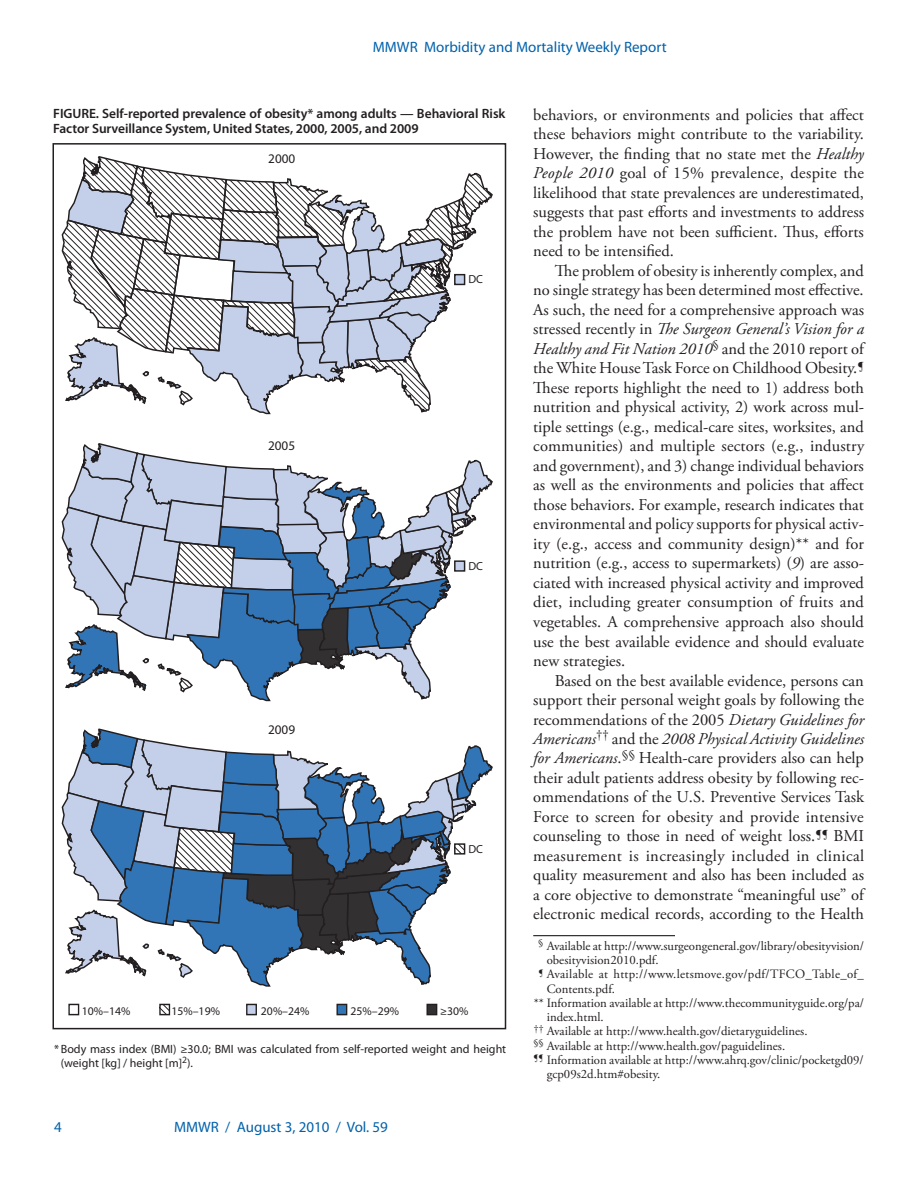
<style>
.page{position:relative;width:918px;height:1188px;background:#fff}
.page>*{position:absolute;margin:0;border:0;box-sizing:border-box;transform-origin:0 0}
.Body_Text{font:16.5px/19.5px "Adobe Garamond Pro";color:#231f20;text-align:justify}
.t1{font:15px "Myriad Pro";color:#0061ab}
.t2{font:600 13.5px/15px "Myriad Pro";letter-spacing:-.005em;color:#231f20}
.t3{font:13.2px "Myriad Pro";color:#231f20}
.Footnote_No_Rule{font:12.75px/14.2px "Adobe Garamond Pro";color:#231f20}
.Footnote_w_Rule_TE{font:12.75px/14.2px "Adobe Garamond Pro";letter-spacing:-.005em;color:#231f20}
.Footnote_No_Rule-2{font:12.75px/14.2px "Adobe Garamond Pro";letter-spacing:.025em;color:#231f20}
._8pt_Footnote_SUPPOR{font:12px/13.5px "Myriad Pro";color:#231f20}
.t4{font:11.7px "Myriad Pro";color:#231f20}
.s1{font-style:italic}
</style>
<div class="page">
<hr style="left:533px;top:935px;width:142px;height:1px;background:#231f20">
<div style="left:68px;top:1004px;width:11px;height:11px;border:1px solid #231f20"></div>
<div style="left:427px;top:1004px;width:10px;height:11px;background:#323031"></div>
<div style="left:426px;top:1004px;width:11px;height:11px;border:1px solid #231f20"></div>
<div style="left:247px;top:1004px;width:9px;height:11px;background:#c4d0e9"></div>
<div style="left:246px;top:1004px;width:11px;height:11px;border:1px solid #231f20"></div>
<svg style="left:61px;top:156px;width:432px;height:259px"></svg>
<svg style="left:161px;top:1006px;width:7px;height:7px"></svg>
<div style="left:159px;top:1004px;width:11px;height:11px;border:1px solid #231f20"></div>
<div style="left:337px;top:1004px;width:10px;height:11px;background:#3175b7"></div>
<div style="left:336px;top:1004px;width:11px;height:11px;border:1px solid #231f20"></div>
<svg style="left:61px;top:443px;width:432px;height:259px"></svg>
<svg style="left:61px;top:728px;width:432px;height:259px"></svg>
<div style="left:454px;top:843px;width:11px;height:12px;border:1px solid #231f20"></div>
<p class="t1" style="left:373px;top:38px;width:295px">MMWR Morbidity and Mortality Weekly Report</p>
<p class="t2" style="left:53px;top:106px;width:454px">FIGURE. Self-reported prevalence of obesity* among adults — Behavioral Risk<br>Factor Surveillance System, United States, 2000, 2005, and 2009</p>
<p class="t3" style="left:268px;top:151px;width:29px">2000</p>
<p class="t4" style="left:468px;top:273px;width:16px">DC</p>
<p class="t3" style="left:268px;top:438px;width:29px">2005</p>
<p class="t4" style="left:468px;top:559px;width:16px">DC</p>
<p class="t3" style="left:268px;top:722px;width:29px">2009</p>
<p class="t4" style="left:468px;top:842px;width:16px">DC</p>
<p class="t4" style="left:82px;top:1004px;width:50px">10%–14%</p>
<p class="t4" style="left:171px;top:1004px;width:50px">15%–19%</p>
<p class="t4" style="left:261px;top:1004px;width:50px">20%–24%</p>
<p class="t4" style="left:350px;top:1004px;width:50px">25%–29%</p>
<p class="t4" style="left:440px;top:1004px;width:30px">≥30%</p>
<p class="_8pt_Footnote_SUPPOR" style="left:61px;top:1042px;width:447px;text-indent:-7px">* Body mass index (BMI) ≥30.0; BMI was calculated from self-reported weight and height (weight [kg] / height [m]<sup>2</sup>).</p>
<p class="t1" style="left:54px;top:1117px;width:9px">4</p>
<p class="t1" style="left:174px;top:1117px;width:216px">MMWR / August 3, 2010 / Vol. 59</p>
<p class="Body_Text" style="left:533px;top:106px;width:332px">behaviors, or environments and policies that affect these behaviors might contribute to the variability.<br>However, the finding that no state met the <span class="s1">Healthy People 2010</span> goal of 15% prevalence, despite the likelihood that state prevalences are underestimated, suggests that past efforts and investments to address the problem have not been sufficient. Thus, efforts need to be intensified.</p>
<p class="Body_Text" style="left:533px;top:262px;width:333px;text-indent:22px">The problem of obesity is inherently complex, and no single strategy has been determined most effective.<br>As such, the need for a comprehensive approach was stressed recently in <span class="s1">The Surgeon General’s Vision for a Healthy and Fit Nation 2010</span><sup>§</sup> and the 2010 report of the White House Task Force on Childhood Obesity.<sup>¶ </sup>These reports highlight the need to 1) address both nutrition and physical activity, 2) work across mul&shy;tiple settings (e.g., medical-care sites, worksites, and communities) and multiple sectors (e.g., industry and government), and 3) change individual behaviors as well as the environments and policies that affect those behaviors. For example, research indicates that environmental and policy supports for physical activ&shy;ity (e.g., access and community design)** and for nutrition (e.g., access to supermarkets) (<span class="s1">9</span>) are asso&shy;ciated with increased physical activity and improved diet, including greater consumption of fruits and vegetables. A comprehensive approach also should use the best available evidence and should evaluate new strategies.</p>
<p class="Body_Text" style="left:533px;top:671px;width:332px;text-indent:22px">Based on the best available evidence, persons can support their personal weight goals by following the recommendations of the 2005 <span class="s1">Dietary Guidelines for Americans</span><sup>††</sup> and the <span class="s1">2008 Physical Activity Guidelines for Americans</span>.<sup>§§</sup> Health-care providers also can help their adult patients address obesity by following rec&shy;ommendations of the U.S. Preventive Services Task Force to screen for obesity and provide intensive counseling to those in need of weight loss.<sup>¶¶</sup> BMI measurement is increasingly included in clinical quality measurement and also has been included as a core objective to demonstrate “meaningful use” of electronic medical records, according to the Health</p>
<p class="Footnote_w_Rule_TE" style="left:547px;top:939px;width:319px;text-indent:-9px"><sup>§</sup> Available at http://www.surgeongeneral.gov/library/obesityvision/ obesityvision2010.pdf.</p>
<p class="Footnote_No_Rule-2" style="left:547px;top:968px;width:319px;text-indent:-8px"><sup>¶</sup> Available at http://www.letsmove.gov/pdf/TFCO_Table_of_<br>Contents.pdf.</p>
<p class="Footnote_No_Rule" style="left:547px;top:996px;width:319px;text-indent:-13px">** Information available at http://www.thecommunityguide.org/pa/ index.html.</p>
<p class="Footnote_No_Rule" style="left:534px;top:1025px;width:275px"><sup>††</sup> Available at http://www.health.gov/dietaryguidelines.</p>
<p class="Footnote_No_Rule" style="left:533px;top:1039px;width:253px"><sup>§§</sup> Available at http://www.health.gov/paguidelines.</p>
<p class="Footnote_No_Rule" style="left:547px;top:1053px;width:319px;text-indent:-13px"><sup>¶¶</sup> Information available at http://www.ahrq.gov/clinic/pocketgd09/ gcp09s2d.htm#obesity.</p>
</div>
